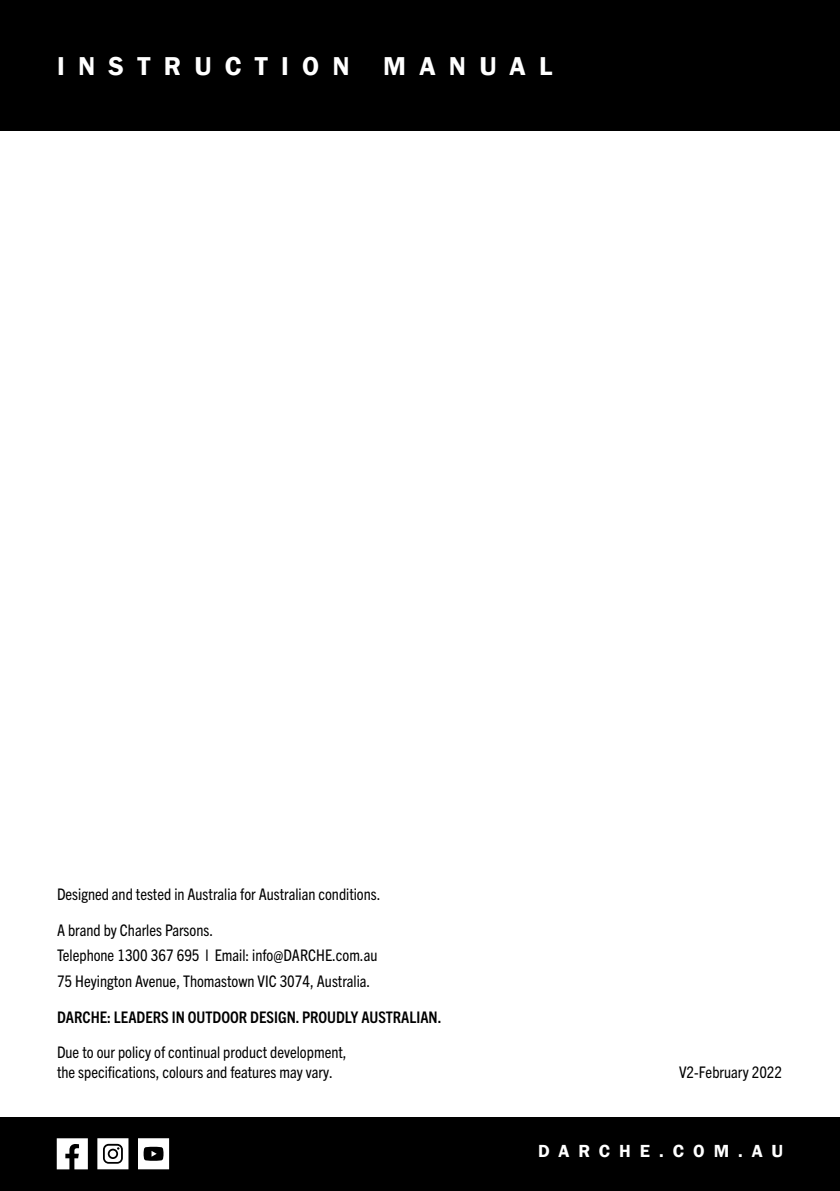
<style>
.page{position:relative;width:840px;height:1191px;background:#fff}
.page>*{position:absolute;margin:0;border:0;box-sizing:border-box;transform-origin:0 0}
.t1{font:600 26.6px "Franklin Gothic";letter-spacing:.5em;color:#fff}
.t2{font:600 18px "Franklin Gothic";letter-spacing:.5em;color:#fff}
.t3{font:condensed 16px/25.6px "Trade Gothic Next LT Pro";color:#000}
.t4{font:700 condensed 16px "Trade Gothic Next LT Pro";color:#000}
</style>
<div class="page">
<div style="left:0;top:1117px;width:839px;height:74px;background:#000"></div>
<div style="left:0;top:0;width:839px;height:130px;background:#000"></div>
<svg style="left:57px;top:1138px;width:31px;height:31px"></svg>
<svg style="left:97px;top:1138px;width:31px;height:31px"></svg>
<svg style="left:138px;top:1138px;width:31px;height:31px"></svg>
<h1 class="t1" style="left:57px;top:49px;width:496px">INSTRUCTION MANUAL</h1>
<p class="t3" style="left:57px;top:880px;width:325px">Designed and tested in Australia for Australian conditions.</p>
<p class="t3" style="left:57px;top:916px;width:322px">A brand by Charles Parsons.<br>Telephone 1300 367 695 l Email: info@DARCHE.com.au<br>75 Heyington Avenue, Thomastown VIC 3074, Australia.</p>
<p class="t4" style="left:57px;top:1006px;width:385px">DARCHE: LEADERS IN OUTDOOR DESIGN. PROUDLY AUSTRALIAN.</p>
<p class="t3" style="left:57px;top:1041px;width:291px;line-height:20px">Due to our policy of continual product development, the specifications, colours and features may vary.</p>
<p class="t3" style="left:678px;top:1058px;width:105px">V2-February 2022</p>
<p class="t2" style="left:537px;top:1140px;width:246px">DARCHE.COM.AU</p>
</div>
